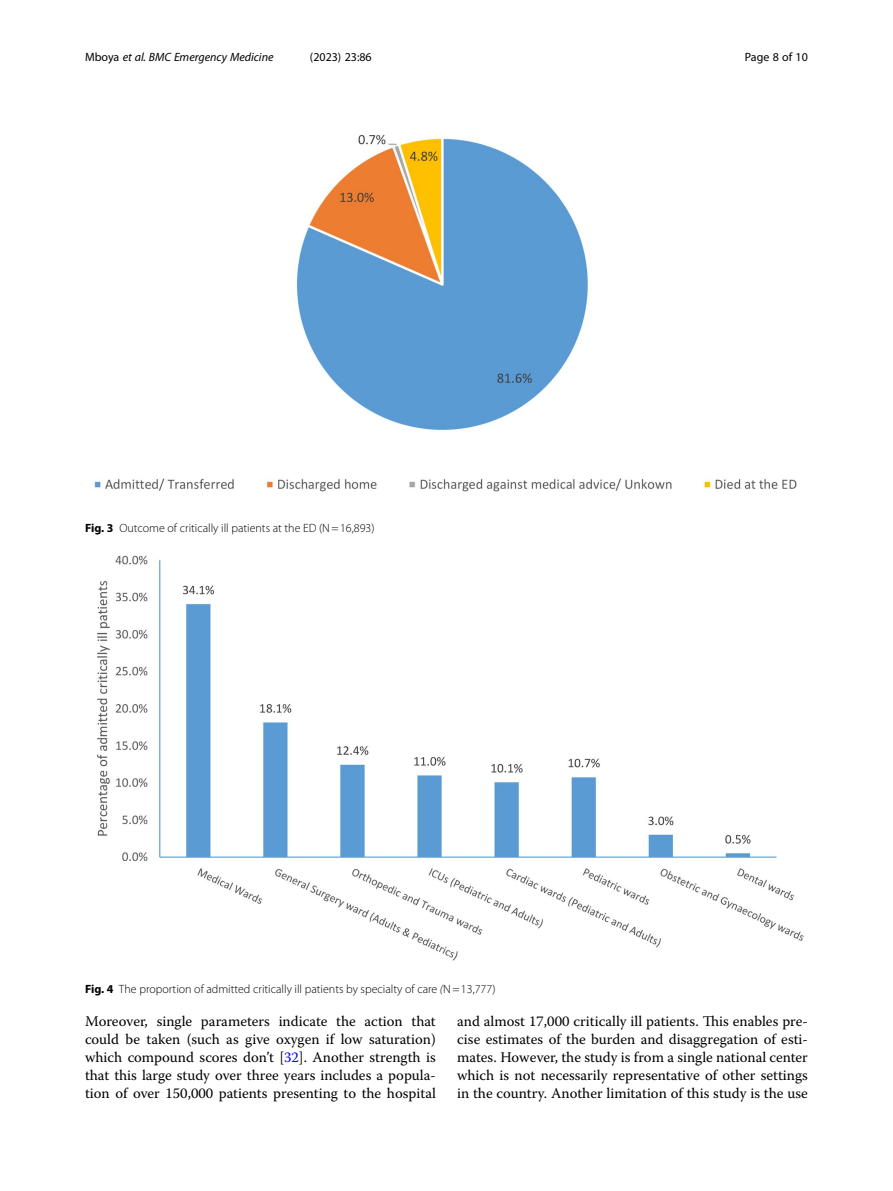
<style>
.page{position:relative;width:893px;height:1191px;background:#fff}
.page>*{position:absolute;margin:0;border:0;box-sizing:border-box;transform-origin:0 0}
.Body_Text{font:14.7px/18px "Warnock Pro";color:#000;text-align:justify}
.Figure_Caption{font:300 12px "Myriad Pro";color:#000}
.t1{font:italic 12px "Myriad Pro";color:#000}
.t2{font:12px "Myriad Pro";color:#000}
.s1{font-style:normal}
.s2{font-weight:700}
.s3{font-style:italic}
.s4{color:#00f}
</style>
<div class="page">
<img style="left:97px;top:555px;width:707px;height:406px">
<img style="left:94px;top:134px;width:703px;height:358px">
<p class="t1" style="left:85px;top:50px;width:190px"><span class="s1">Mboya</span> et al. BMC Emergency Medicine</p>
<p class="t2" style="left:310px;top:50px;width:63px">(2023) 23:86</p>
<p class="t2" style="left:745px;top:50px;width:65px">Page 8 of 10</p>
<p class="Figure_Caption" style="left:85px;top:521px;width:291px"><span class="s2">Fig. 3</span> Outcome of critically ill patients at the ED (N=16,893)</p>
<p class="Figure_Caption" style="left:85px;top:982px;width:412px"><span class="s2">Fig. 4</span> The proportion of admitted critically ill patients by specialty of care <span class="s3">(</span>N=13,777)</p>
<p class="Body_Text" style="left:85px;top:1012px;width:352px">Moreover, single parameters indicate the action that could be taken (such as give oxygen if low saturation) which compound scores don’t [<span class="s4">32</span>]. Another strength is that this large study over three years includes a popula&shy;tion of over 150,000 patients presenting to the hospital</p>
<p class="Body_Text" style="left:457px;top:1012px;width:352px">and almost 17,000 critically ill patients. This enables pre&shy;cise estimates of the burden and disaggregation of esti&shy;mates. However, the study is from a single national center which is not necessarily representative of other settings in the country. Another limitation of this study is the use</p>
</div>
